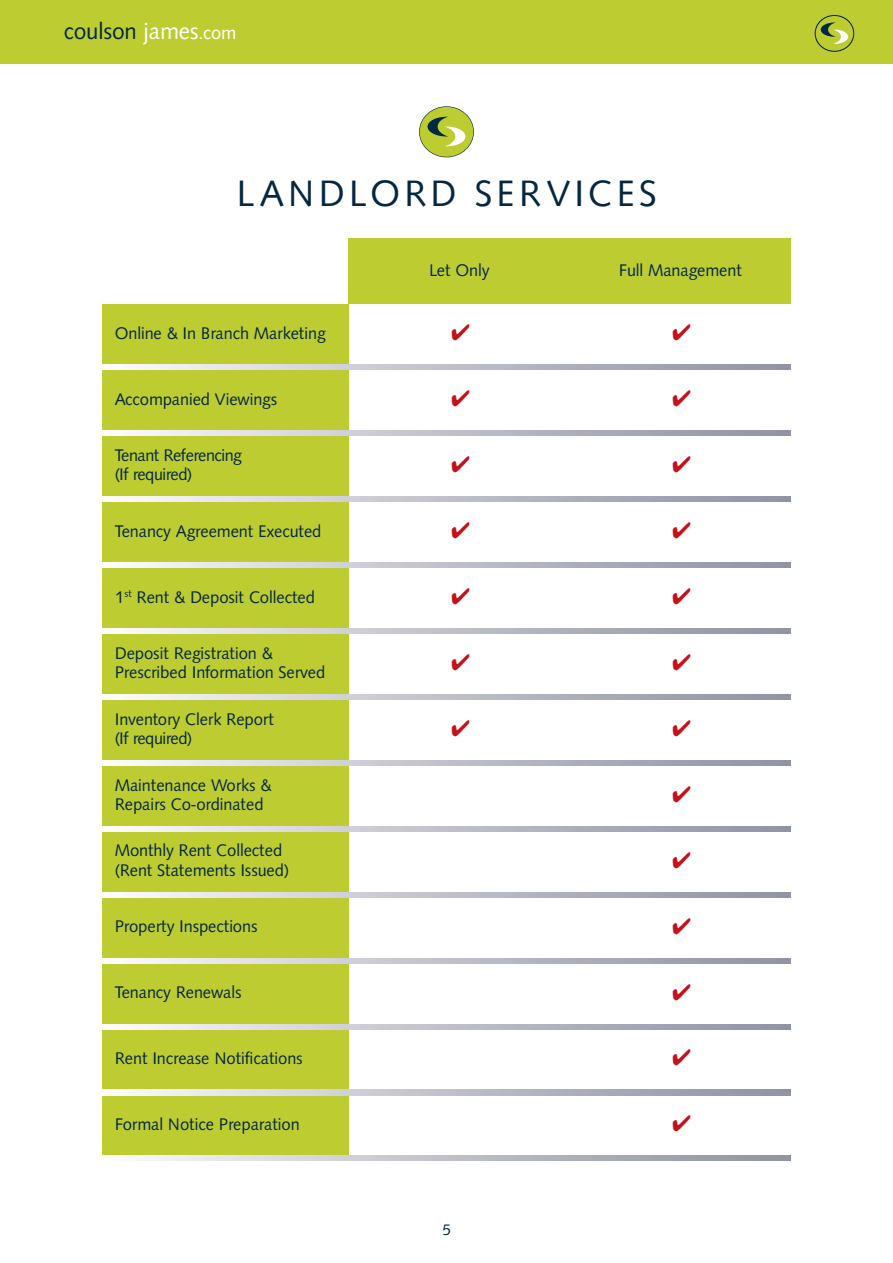
<style>
.page{position:relative;width:893px;height:1263px;background:#fff}
.page>*{position:absolute;margin:0;border:0;box-sizing:border-box;transform-origin:0 0}
.t1{font:36px "Symphony CG";letter-spacing:.115em;color:#042742}
.t2{font:22.5px "Symphony CG";color:#042742}
.t3{font:16.5px/19.5px "Symphony CG";color:#042742}
.t4{font:16.5px/19.5px "Symphony CG";letter-spacing:-.025em;color:#042742}
.t5{font:15px "Symphony CG";color:#042742}
.s1{color:#fff}
.s2{font-size:18px;color:#fff}
</style>
<div class="page">
<div style="left:349px;top:238px;width:442px;height:66px;background:#bdcd31"></div>
<div style="left:102px;top:304px;width:247px;height:61px;background:#bdcd31"></div>
<div style="left:102px;top:370px;width:247px;height:61px;background:#bdcd31"></div>
<div style="left:102px;top:436px;width:247px;height:61px;background:#bdcd31"></div>
<div style="left:102px;top:502px;width:247px;height:61px;background:#bdcd31"></div>
<div style="left:102px;top:568px;width:247px;height:60px;background:#bdcd31"></div>
<div style="left:102px;top:634px;width:247px;height:60px;background:#bdcd31"></div>
<div style="left:102px;top:699px;width:247px;height:61px;background:#bdcd31"></div>
<div style="left:102px;top:765px;width:247px;height:61px;background:#bdcd31"></div>
<div style="left:102px;top:831px;width:247px;height:61px;background:#bdcd31"></div>
<div style="left:102px;top:897px;width:247px;height:61px;background:#bdcd31"></div>
<div style="left:102px;top:963px;width:247px;height:61px;background:#bdcd31"></div>
<div style="left:102px;top:1029px;width:247px;height:61px;background:#bdcd31"></div>
<div style="left:102px;top:1095px;width:247px;height:61px;background:#bdcd31"></div>
<svg style="left:147px;top:431px;width:644px;height:5px"></svg>
<svg style="left:147px;top:497px;width:644px;height:5px"></svg>
<svg style="left:147px;top:563px;width:644px;height:5px"></svg>
<svg style="left:147px;top:628px;width:644px;height:6px"></svg>
<svg style="left:147px;top:694px;width:644px;height:5px"></svg>
<svg style="left:147px;top:760px;width:644px;height:5px"></svg>
<svg style="left:147px;top:826px;width:644px;height:5px"></svg>
<svg style="left:147px;top:892px;width:644px;height:5px"></svg>
<svg style="left:147px;top:958px;width:644px;height:5px"></svg>
<svg style="left:147px;top:1024px;width:644px;height:5px"></svg>
<svg style="left:147px;top:1090px;width:644px;height:5px"></svg>
<svg style="left:147px;top:1156px;width:644px;height:5px"></svg>
<svg style="left:147px;top:365px;width:644px;height:5px"></svg>
<div style="left:0;top:0;width:893px;height:64px;background:#bdcd31"></div>
<svg style="left:419px;top:106px;width:55px;height:51px"></svg>
<div style="left:420px;top:107px;width:53px;height:50px;background:#bdcd31;border-radius:50%"></div>
<svg style="left:427px;top:117px;width:38px;height:29px"></svg>
<svg style="left:815px;top:15px;width:39px;height:37px"></svg>
<div style="left:816px;top:16px;width:37px;height:35px;background:#bdcd31;border-radius:50%"></div>
<svg style="left:821px;top:22px;width:27px;height:22px"></svg>
<h2 class="t2" style="left:64px;top:23px;width:174px">coulson <span class="s1">james</span><span class="s2">.com</span></h2>
<h1 class="t1" style="left:237px;top:181px;width:421px">LANDLORD SERVICES</h1>
<p class="t3" style="left:115px;top:325px;width:212px">Online &amp; In Branch Marketing</p>
<p class="t3" style="left:115px;top:391px;width:164px">Accompanied Viewings</p>
<p class="t4" style="left:115px;top:447px;width:128px">Tenant Referencing (If required)</p>
<p class="t3" style="left:115px;top:523px;width:208px">Tenancy Agreement Executed</p>
<p class="t3" style="left:115px;top:589px;width:202px">1<sup>st</sup> Rent &amp; Deposit Collected</p>
<p class="t3" style="left:115px;top:645px;width:212px">Deposit Registration &amp;<br>Prescribed Information Served</p>
<p class="t3" style="left:115px;top:711px;width:161px">Inventory Clerk Report (If required)</p>
<p class="t3" style="left:115px;top:777px;width:158px">Maintenance Works &amp;<br>Repairs Co-ordinated</p>
<p class="t3" style="left:115px;top:843px;width:176px">Monthly Rent Collected (Rent Statements Issued)</p>
<p class="t3" style="left:115px;top:918px;width:144px">Property Inspections</p>
<p class="t3" style="left:115px;top:984px;width:128px">Tenancy Renewals</p>
<p class="t3" style="left:115px;top:1050px;width:189px">Rent Increase Notifications</p>
<p class="t3" style="left:115px;top:1116px;width:186px">Formal Notice Preparation</p>
<p class="t3" style="left:429px;top:262px;width:62px">Let Only</p>
<p class="t3" style="left:619px;top:262px;width:125px">Full Management</p>
<p class="t5" style="left:442px;top:1224px;width:10px">5</p>
</div>
